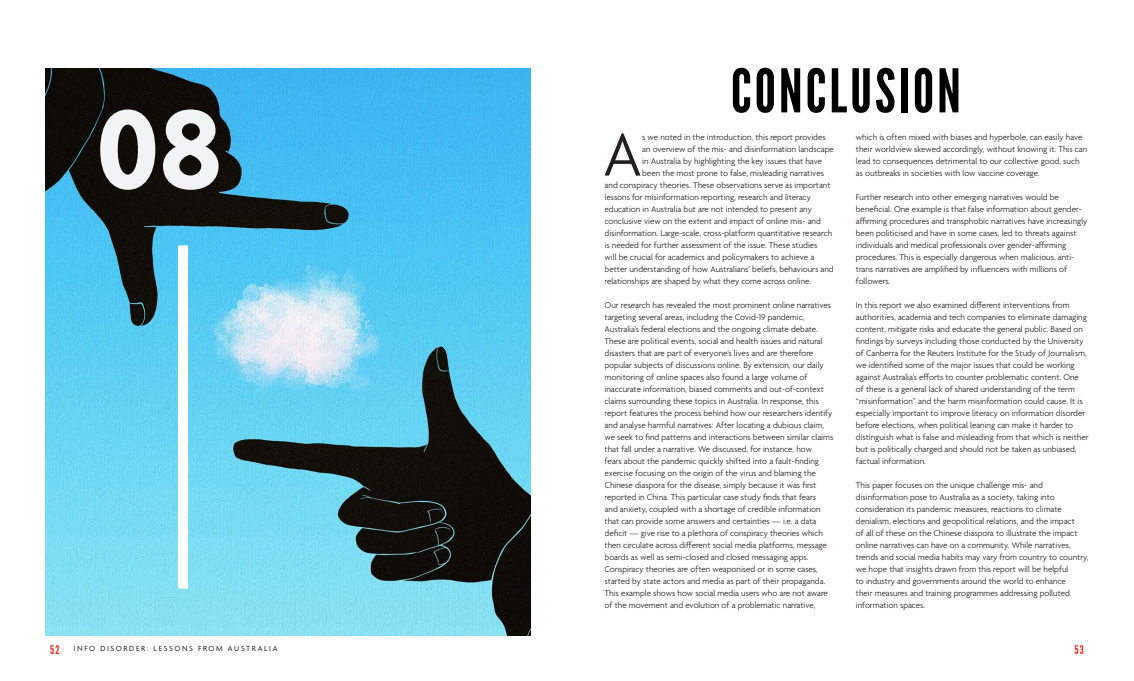
<style>
.page{position:relative;width:1134px;height:681px;background:#fff}
.page>*{position:absolute;margin:0;border:0;box-sizing:border-box;transform-origin:0 0}
.Text_9pt_White__Alig{font:700 120px "Agenda";color:#f2f3f4}
.t1{font:300 65.4px "Agenda";color:#231f20}
.Title_60pt_White__Al{font:60px "League Gothic";letter-spacing:.05em;color:#000}
.t2{font:12px "League Gothic";color:#ee2e22}
.t3{font:300 9px/12px "Agenda";color:#231f20}
.t4{font:8px "Agenda";letter-spacing:.2em;color:#231f20}
.s1{font-family:"League Gothic";font-size:12px;color:#ee2e22}
</style>
<div class="page">
<img style="left:45px;top:68px;width:485px;height:567px">
<div style="left:178px;top:245px;width:10px;height:343px;background:#fff"></div>
<p class="Text_9pt_White__Alig" style="left:96px;top:85px;width:128px">08</p>
<p class="Title_60pt_White__Al" style="left:731px;top:55px;width:231px">CONCLUSION</p>
<p class="t1" style="left:603px;top:119px;width:41px">A</p>
<p class="t3" style="left:642px;top:131px;width:185px">s we noted in the introduction, this report provides</p>
<p class="t3" style="left:642px;top:143px;width:193px">an overview of the mis- and disinformation landscape</p>
<p class="t3" style="left:642px;top:155px;width:181px">in Australia by highlighting the key issues that have</p>
<p class="t3" style="left:642px;top:167px;width:183px">been the most prone to false, misleading narratives</p>
<p class="t3" style="left:605px;top:179px;width:227px">and conspiracy theories. These observations serve as important</p>
<p class="t3" style="left:605px;top:191px;width:208px">lessons for misinformation reporting, research and literacy</p>
<p class="t3" style="left:605px;top:203px;width:209px">education in Australia but are not intended to present any</p>
<p class="t3" style="left:605px;top:215px;width:218px">conclusive view on the extent and impact of online mis- and</p>
<p class="t3" style="left:605px;top:227px;width:229px">disinformation. Large-scale, cross-platform quantitative research</p>
<p class="t3" style="left:605px;top:239px;width:214px">is needed for further assessment of the issue. These studies</p>
<p class="t3" style="left:605px;top:251px;width:211px">will be crucial for academics and policymakers to achieve a</p>
<p class="t3" style="left:605px;top:263px;width:231px">better understanding of how Australians’ beliefs, behaviours and</p>
<p class="t3" style="left:605px;top:275px;width:208px">relationships are shaped by what they come across online.</p>
<p class="t3" style="left:605px;top:299px;width:230px">Our research has revealed the most prominent online narratives targeting several areas, including the Covid-19 pandemic, Australia’s federal elections and the ongoing climate debate.<br>These are political events, social and health issues and natural disasters that are part of everyone’s lives and are therefore popular subjects of discussions online. By extension, our daily monitoring of online spaces also found a large volume of inaccurate information, biased comments and out-of-context claims surrounding these topics in Australia. In response, this report features the process behind how our researchers identify and analyse harmful narratives: After locating a dubious claim, we seek to find patterns and interactions between similar claims that fall under a narrative. We discussed, for instance, how<br>fears about the pandemic quickly shifted into a fault-finding exercise focusing on the origin of the virus and blaming the Chinese diaspora for the disease, simply because it was first reported in China. This particular case study finds that fears<br>and anxiety, coupled with a shortage of credible information that can provide some answers and certainties — i.e. a data deficit — give rise to a plethora of conspiracy theories which then circulate across different social media platforms, message boards as well as semi-closed and closed messaging apps.<br>Conspiracy theories are often weaponised or in some cases, started by state actors and media as part of their propaganda.<br>This example shows how social media users who are not aware of the movement and evolution of a problematic narrative,</p>
<p class="t3" style="left:856px;top:131px;width:233px">which is often mixed with biases and hyperbole, can easily have their worldview skewed accordingly, without knowing it. This can lead to consequences detrimental to our collective good, such as outbreaks in societies with low vaccine coverage.</p>
<p class="t3" style="left:856px;top:191px;width:233px">Further research into other emerging narratives would be beneficial. One example is that false information about gender&shy;affirming procedures and transphobic narratives have increasingly been politicised and have in some cases, led to threats against individuals and medical professionals over gender-affirming procedures. This is especially dangerous when malicious, anti&shy;trans narratives are amplified by influencers with millions of followers.</p>
<p class="t3" style="left:856px;top:299px;width:234px">In this report we also examined different interventions from authorities, academia and tech companies to eliminate damaging content, mitigate risks and educate the general public. Based on findings by surveys including those conducted by the University of Canberra for the Reuters Institute for the Study of Journalism, we identified some of the major issues that could be working against Australia’s efforts to counter problematic content. One of these is a general lack of shared understanding of the term “misinformation” and the harm misinformation could cause. It is especially important to improve literacy on information disorder before elections, when political leaning can make it harder to distinguish what is false and misleading from that which is neither but is politically charged and should not be taken as unbiased, factual information.</p>
<p class="t3" style="left:856px;top:479px;width:234px">This paper focuses on the unique challenge mis- and disinformation pose to Australia as a society, taking into consideration its pandemic measures, reactions to climate denialism, elections and geopolitical relations, and the impact<br>of all of these on the Chinese diaspora to illustrate the impact online narratives can have on a community. While narratives, trends and social media habits may vary from country to country, we hope that insights drawn from this report will be helpful<br>to industry and governments around the world to enhance<br>their measures and training programmes addressing polluted information spaces.</p>
<p class="t4" style="left:50px;top:644px;width:229px"><span class="s1">52</span> INFO DISORDER: LESSONS FROM AUSTRALIA</p>
<h3 class="t2" style="left:1075px;top:641px;width:11px">53</h3>
</div>
